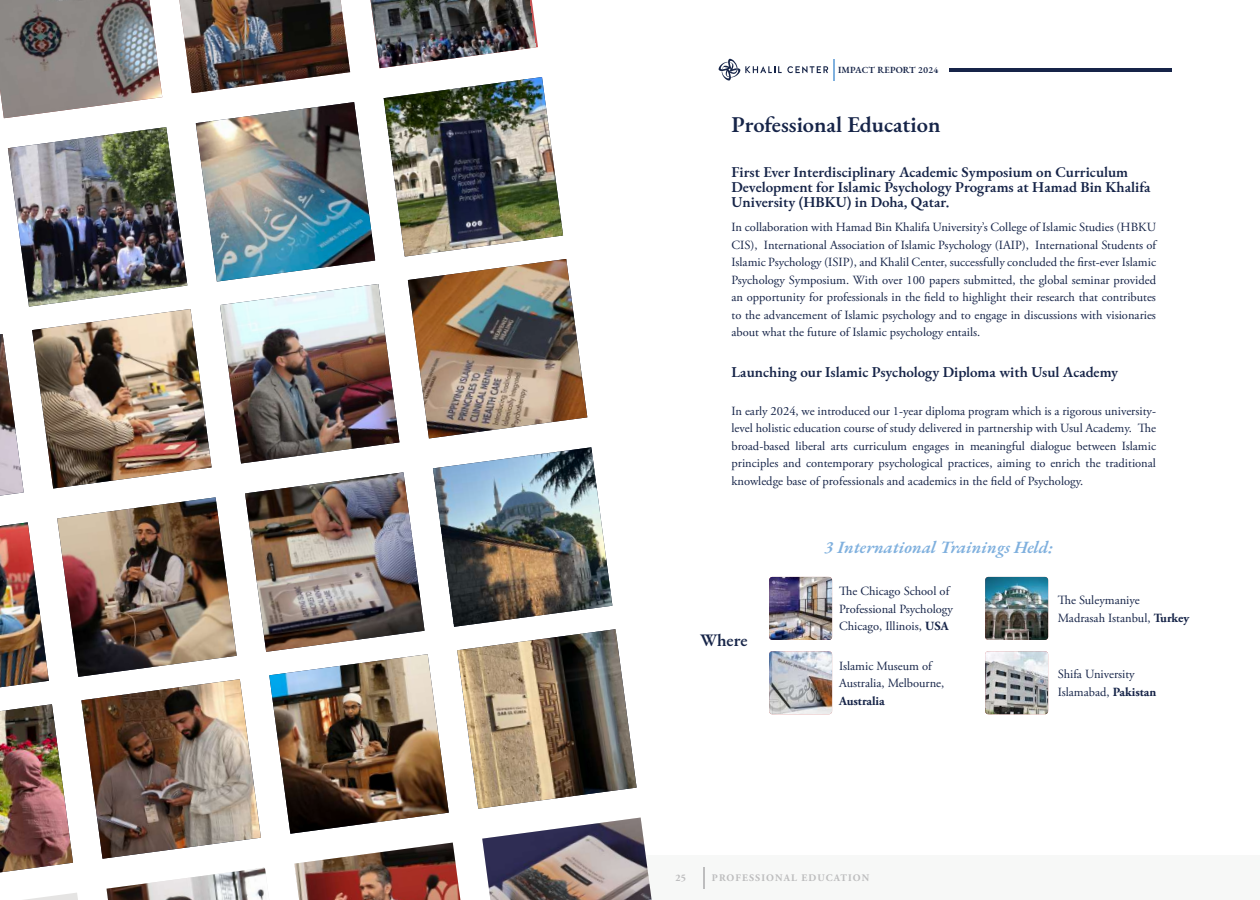
<style>
.page{position:relative;width:1260px;height:900px;background:#fff}
.page>*{position:absolute;margin:0;border:0;box-sizing:border-box;transform-origin:0 0}
.t1{font:600 22.5px "EB Garamond";color:#162448}
.t2{font:italic 600 17.5px "EB Garamond";color:#7fb0de}
.t3{font:600 17.5px "EB Garamond";letter-spacing:-.005em;color:#162448}
.t4{font:600 15px/15px "EB Garamond";color:#162448}
.t5{font:12.5px/17.5px "Adobe Garamond Pro";color:#162448}
.t6{font:700 12.5px "Adobe Garamond Pro";color:#162448}
.t7{font:700 10px "Adobe Garamond Pro";letter-spacing:.11em;color:#bdbdbe}
.t8{font:600 9.38px "EB Garamond";letter-spacing:.015em;color:#162448}
.s1{font-weight:700}
</style>
<div class="page">
<hr style="left:949px;top:68px;width:222px;height:3px;background:#162448">
<svg style="left:718px;top:58px;width:110px;height:23px"></svg>
<div style="left:630px;top:855px;width:630px;height:45px;background:#f7f8f7"></div>
<hr style="left:703px;top:867px;width:2px;height:21px;background:#bdbdbe">
<hr style="left:833px;top:59px;width:2px;height:22px;background:#7fb0de">
<img style="left:0;top:0;width:641px;height:900px">
<img style="left:482px;top:818px;width:170px;height:82px">
<img style="left:769px;top:577px;width:63px;height:63px;border-radius:3px">
<img style="left:769px;top:651px;width:63px;height:63px;border-radius:3px">
<img style="left:985px;top:651px;width:63px;height:63px;border-radius:3px">
<img style="left:985px;top:577px;width:63px;height:63px;border-radius:3px">
<p class="t8" style="left:838px;top:64px;width:102px">IMPACT REPORT 2024</p>
<h1 class="t1" style="left:732px;top:109px;width:211px">Professional Education</h1>
<p class="t4" style="left:732px;top:164px;width:421px">First Ever Interdisciplinary Academic Symposium on Curriculum<br>Development for Islamic Psychology Programs at Hamad Bin Khalifa<br>University (HBKU) in Doha, Qatar.</p>
<p class="t5" style="left:732px;top:220px;width:426px;text-align:justify">In collaboration with Hamad Bin Khalifa University’s College of Islamic Studies (HBKU CIS), International Association of Islamic Psychology (IAIP), International Students of Islamic Psychology (ISIP), and Khalil Center, successfully concluded the first-ever Islamic Psychology Symposium. With over 100 papers submitted, the global seminar provided an opportunity for professionals in the field to highlight their research that contributes to the advancement of Islamic psychology and to engage in discussions with visionaries about what the future of Islamic psychology entails.</p>
<p class="t4" style="left:732px;top:364px;width:388px">Launching our Islamic Psychology Diploma with Usul Academy</p>
<p class="t5" style="left:732px;top:403px;width:426px;text-align:justify">In early 2024, we introduced our 1-year diploma program which is a rigorous university&shy;level holistic education course of study delivered in partnership with Usul Academy. The broad-based liberal arts curriculum engages in meaningful dialogue between Islamic principles and contemporary psychological practices, aiming to enrich the traditional knowledge base of professionals and academics in the field of Psychology.</p>
<h2 class="t3" style="left:700px;top:628px;width:49px">Where</h2>
<h2 class="t2" style="left:825px;top:536px;width:230px">3 International Trainings Held:</h2>
<p class="t5" style="left:839px;top:584px;width:115px">The Chicago School of<br>Professional Psychology<br>Chicago, Illinois, <span class="s1">USA</span></p>
<p class="t5" style="left:1058px;top:593px;width:133px">The Suleymaniye<br>Madrasah Istanbul, <span class="s1">Turkey</span></p>
<p class="t5" style="left:839px;top:658px;width:107px">Islamic Museum of<br>Australia, Melbourne,</p>
<p class="t6" style="left:839px;top:696px;width:47px">Australia</p>
<p class="t5" style="left:1058px;top:667px;width:100px">Shifa University<br>Islamabad, <span class="s1">Pakistan</span></p>
<p class="t7" style="left:675px;top:874px;width:12px">25</p>
<p class="t7" style="left:712px;top:874px;width:159px">PROFESSIONAL EDUCATION</p>
</div>
